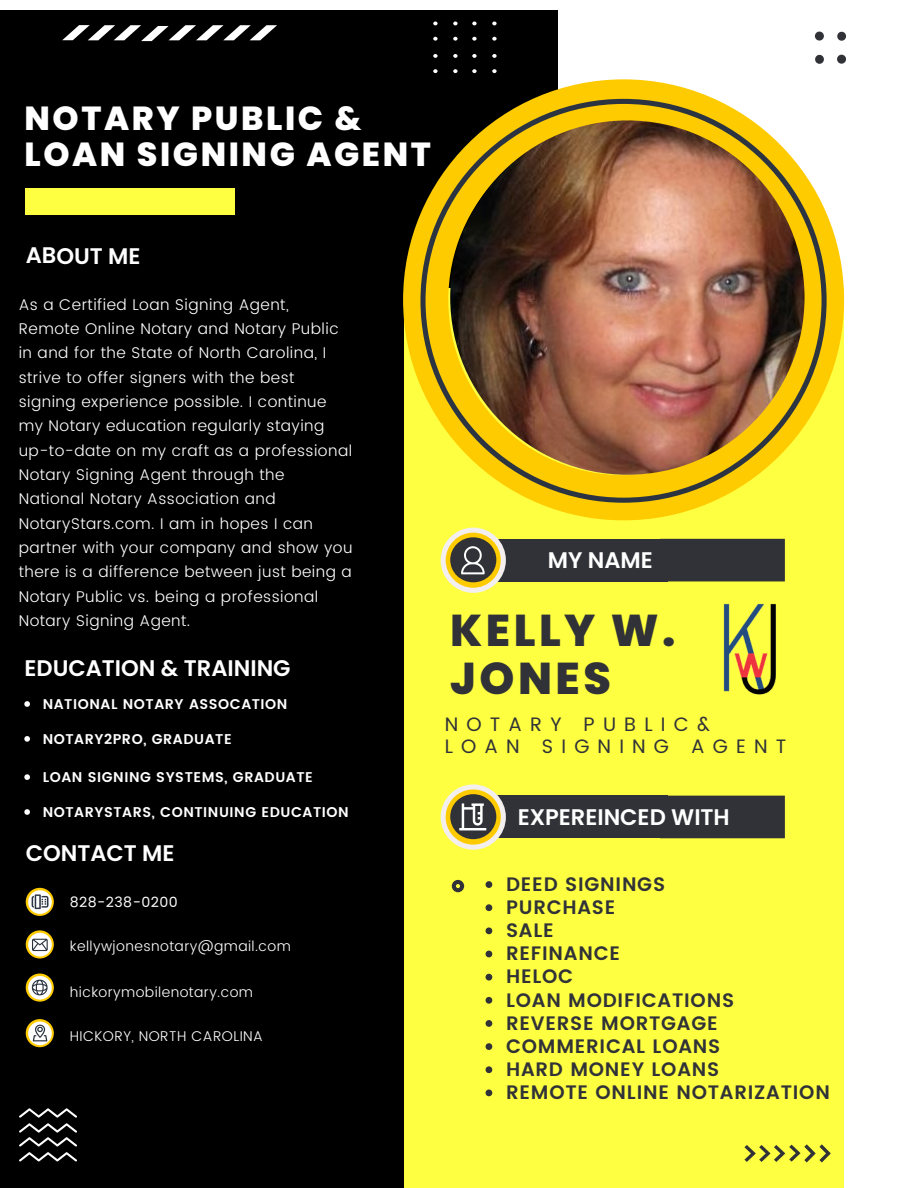
<style>
.page{position:relative;width:918px;height:1188px;background:#fff}
.page>*{position:absolute;margin:0;border:0;box-sizing:border-box;transform-origin:0 0}
.t1{font:800 44.55px "Poppins";letter-spacing:.075em;color:#303237}
.t2{font:800 33.3px "Poppins";letter-spacing:.075em;color:#fff}
.t3{font:600 22.5px "Poppins";color:#fff}
.t4{font:600 19.5px "Poppins";letter-spacing:.04em;color:#303237}
.t5{font:19.5px "Poppins";letter-spacing:.42em;color:#303237}
.t6{font:300 15.45px/24.3px "Poppins";letter-spacing:.03em;color:#fff}
.t7{font:600 14.1px "Poppins";letter-spacing:.04em;color:#fff}
.t8{font:300 14.1px "Poppins";letter-spacing:.03em;color:#fff}
.t9{font:14.1px "Poppins";letter-spacing:.03em;color:#fff}
</style>
<div class="page">
<div style="left:0;top:10px;width:558px;height:1178px;background:#000"></div>
<div style="left:404px;top:288px;width:440px;height:900px;background:#ffff41"></div>
<svg style="left:403px;top:79px;width:441px;height:441px"></svg>
<img style="left:420px;top:99px;width:407px;height:404px">
<div style="left:26px;top:188px;width:209px;height:27px;background:#ffff41"></div>
<svg style="left:452px;top:880px;width:12px;height:12px"></svg>
<svg style="left:26px;top:888px;width:28px;height:28px"></svg>
<svg style="left:26px;top:930px;width:28px;height:29px"></svg>
<svg style="left:26px;top:974px;width:28px;height:28px"></svg>
<svg style="left:26px;top:1019px;width:28px;height:28px"></svg>
<svg style="left:19px;top:1108px;width:58px;height:54px"></svg>
<svg style="left:472px;top:69px;width:5px;height:4px"></svg>
<svg style="left:472px;top:54px;width:5px;height:4px"></svg>
<svg style="left:492px;top:69px;width:5px;height:4px"></svg>
<svg style="left:492px;top:54px;width:5px;height:4px"></svg>
<svg style="left:433px;top:69px;width:5px;height:4px"></svg>
<svg style="left:433px;top:54px;width:5px;height:4px"></svg>
<svg style="left:453px;top:69px;width:5px;height:4px"></svg>
<svg style="left:453px;top:54px;width:5px;height:4px"></svg>
<svg style="left:472px;top:37px;width:5px;height:4px"></svg>
<svg style="left:472px;top:22px;width:5px;height:3px"></svg>
<svg style="left:492px;top:37px;width:5px;height:4px"></svg>
<svg style="left:492px;top:22px;width:5px;height:3px"></svg>
<svg style="left:433px;top:37px;width:5px;height:4px"></svg>
<svg style="left:433px;top:22px;width:5px;height:3px"></svg>
<svg style="left:453px;top:37px;width:5px;height:4px"></svg>
<svg style="left:453px;top:22px;width:5px;height:3px"></svg>
<div style="left:473px;top:539px;width:126px;height:43px;background:#303237"></div>
<div style="left:668px;top:539px;width:117px;height:42px;background:#303237"></div>
<svg style="left:441px;top:528px;width:65px;height:65px"></svg>
<div style="left:596px;top:539px;width:72px;height:42px;background:#303237"></div>
<div style="left:473px;top:796px;width:126px;height:42px;background:#303237"></div>
<div style="left:668px;top:796px;width:117px;height:42px;background:#303237"></div>
<div style="left:596px;top:796px;width:72px;height:42px;background:#303237"></div>
<svg style="left:441px;top:784px;width:65px;height:66px"></svg>
<div style="left:815px;top:32px;width:9px;height:9px;background:#303237;border-radius:50%"></div>
<svg style="left:837px;top:32px;width:9px;height:9px"></svg>
<svg style="left:815px;top:55px;width:9px;height:9px"></svg>
<div style="left:837px;top:55px;width:9px;height:9px;background:#303237;border-radius:50%"></div>
<svg style="left:745px;top:1144px;width:86px;height:18px"></svg>
<svg style="left:62px;top:25px;width:215px;height:16px"></svg>
<img style="left:723px;top:603px;width:53px;height:92px">
<svg style="left:486px;top:881px;width:6px;height:7px"></svg>
<svg style="left:486px;top:904px;width:6px;height:7px"></svg>
<svg style="left:486px;top:927px;width:6px;height:7px"></svg>
<svg style="left:486px;top:951px;width:6px;height:6px"></svg>
<svg style="left:486px;top:974px;width:6px;height:7px"></svg>
<svg style="left:486px;top:997px;width:6px;height:7px"></svg>
<svg style="left:486px;top:1020px;width:6px;height:7px"></svg>
<svg style="left:486px;top:1043px;width:6px;height:7px"></svg>
<svg style="left:486px;top:1066px;width:6px;height:7px"></svg>
<svg style="left:486px;top:1090px;width:6px;height:6px"></svg>
<svg style="left:24px;top:701px;width:6px;height:6px"></svg>
<svg style="left:24px;top:736px;width:6px;height:6px"></svg>
<svg style="left:24px;top:774px;width:6px;height:6px"></svg>
<svg style="left:24px;top:809px;width:6px;height:6px"></svg>
<p class="t2" style="left:25px;top:95px;width:339px">NOTARY PUBLIC &amp;</p>
<p class="t2" style="left:25px;top:131px;width:408px">LOAN SIGNING AGENT</p>
<p class="t3" style="left:26px;top:240px;width:116px">ABOUT ME</p>
<p class="t6" style="left:19px;top:292px;width:335px">As a Certified Loan Signing Agent, Remote Online Notary and Notary Public in and for the State of North Carolina, I strive to offer signers with the best signing experience possible. I continue my Notary education regularly staying up-to-date on my craft as a professional Notary Signing Agent through the National Notary Association and NotaryStars.com. I am in hopes I can partner with your company and show you there is a difference between just being a Notary Public vs. being a professional Notary Signing Agent.</p>
<p class="t3" style="left:25px;top:653px;width:268px">EDUCATION &amp; TRAINING</p>
<p class="t7" style="left:43px;top:696px;width:246px">NATIONAL NOTARY ASSOCATION</p>
<p class="t7" style="left:43px;top:731px;width:191px">NOTARY2PRO, GRADUATE</p>
<p class="t7" style="left:43px;top:769px;width:272px">LOAN SIGNING SYSTEMS, GRADUATE</p>
<p class="t7" style="left:43px;top:804px;width:308px">NOTARYSTARS, CONTINUING EDUCATION</p>
<p class="t3" style="left:26px;top:837px;width:150px">CONTACT ME</p>
<p class="t9" style="left:70px;top:894px;width:109px">828-238-0200</p>
<p class="t8" style="left:70px;top:938px;width:223px">kellywjonesnotary@gmail.com</p>
<p class="t8" style="left:70px;top:983px;width:185px">hickorymobilenotary.com</p>
<p class="t8" style="left:70px;top:1028px;width:194px">HICKORY, NORTH CAROLINA</p>
<p class="t3" style="left:548px;top:544px;width:107px">MY NAME</p>
<p class="t1" style="left:450px;top:600px;width:227px">KELLY W.</p>
<p class="t1" style="left:450px;top:647px;width:162px">JONES</p>
<p class="t5" style="left:445px;top:713px;width:267px">NOTARY PUBLIC&amp;</p>
<p class="t5" style="left:445px;top:735px;width:343px">LOAN SIGNING AGENT</p>
<p class="t3" style="left:518px;top:801px;width:214px">EXPEREINCED WITH</p>
<p class="t4" style="left:506px;top:873px;width:161px">DEED SIGNINGS</p>
<p class="t4" style="left:506px;top:896px;width:111px">PURCHASE</p>
<p class="t4" style="left:506px;top:919px;width:49px">SALE</p>
<p class="t4" style="left:506px;top:942px;width:116px">REFINANCE</p>
<p class="t4" style="left:506px;top:965px;width:69px">HELOC</p>
<p class="t4" style="left:506px;top:988px;width:230px">LOAN MODIFICATIONS</p>
<p class="t4" style="left:506px;top:1012px;width:213px">REVERSE MORTGAGE</p>
<p class="t4" style="left:506px;top:1035px;width:216px">COMMERICAL LOANS</p>
<p class="t4" style="left:506px;top:1058px;width:215px">HARD MONEY LOANS</p>
<p class="t4" style="left:506px;top:1081px;width:325px">REMOTE ONLINE NOTARIZATION</p>
</div>
